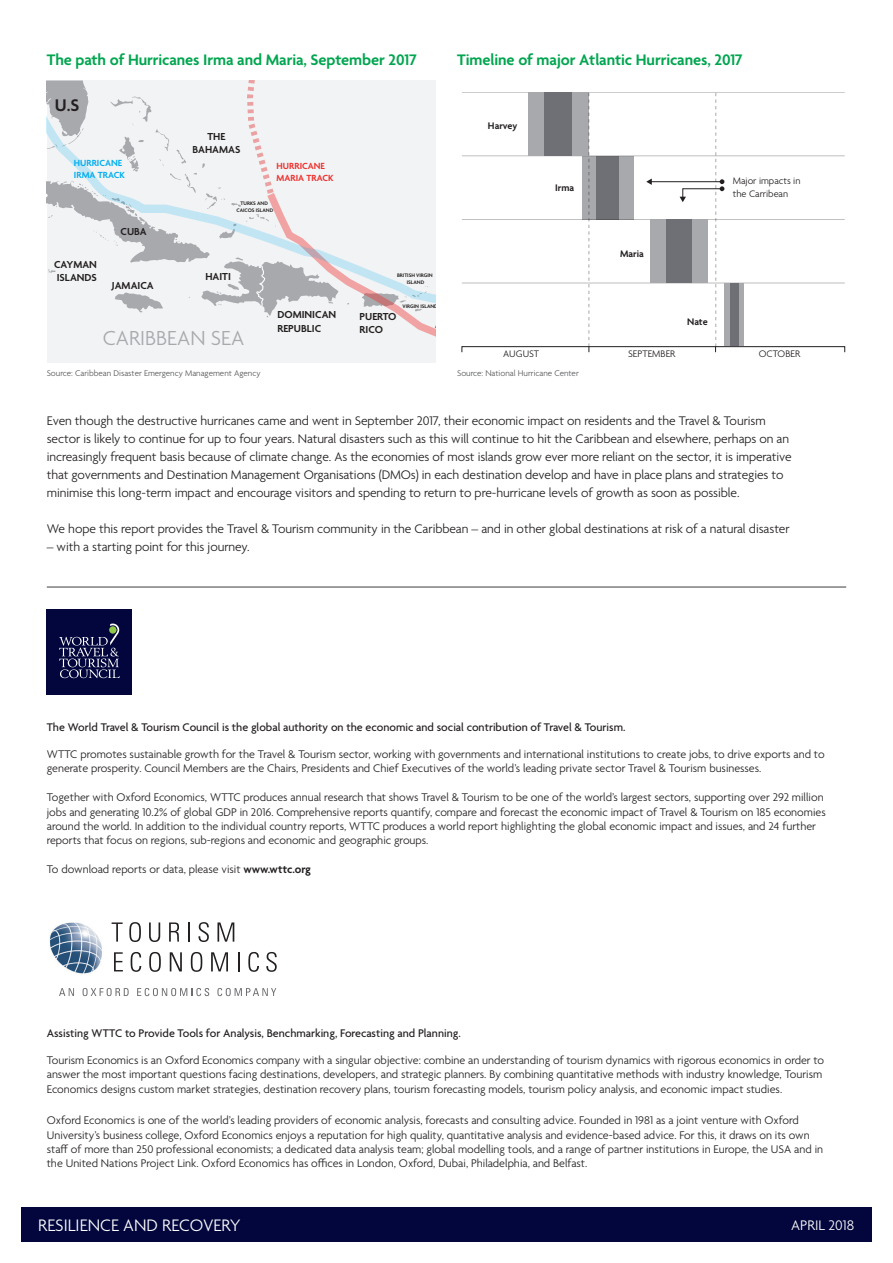
<style>
.page{position:relative;width:893px;height:1263px;background:#fff}
.page>*{position:absolute;margin:0;border:0;box-sizing:border-box;transform-origin:0 0}
.t1{font:300 21.9px "Agenda";color:#a8a9ad}
.t2{font:600 18.3px "Agenda";color:#231f20}
.t3{font:300 18px "Agenda";color:#fff}
.t4{font:600 16.5px "Agenda";letter-spacing:-.005em;color:#00a54f}
.t5{font:300 15px "Agenda";color:#fff}
.t6{font:300 13.5px/18px "Agenda";letter-spacing:-.005em;color:#231f20}
.t7{font:300 12px/14.4px "Agenda";color:#231f20}
.t8{font:500 12px "Agenda";color:#231f20}
.t9{font:600 10.95px/13.2px "Agenda";color:#231f20}
.t10{font:300 10.2px/12.3px "Agenda";color:#231f20}
.t11{font:600 10.2px "Agenda";color:#231f20}
.t12{font:600 9.6px/11.6px "Agenda";color:#ee2f2d}
.t13{font:600 9.6px/11.6px "Agenda";color:#00aeef}
.t14{font:300 9px "Agenda";color:#57585a}
.t15{font:600 5.55px/6.6px "Agenda";color:#231f20;text-align:center}
.s1{font-weight:600}
</style>
<div class="page">
<div style="left:21px;top:1208px;width:851px;height:34px;background:#02063d"></div>
<div style="left:47px;top:610px;width:85px;height:85px;background:#02063d"></div>
<svg style="left:59px;top:623px;width:60px;height:55px"></svg>
<div style="left:109px;top:626px;width:8px;height:8px;background:#90c848;border-radius:50%"></div>
<svg style="left:59px;top:988px;width:15px;height:8px"></svg>
<svg style="left:83px;top:988px;width:46px;height:8px"></svg>
<svg style="left:137px;top:988px;width:72px;height:8px"></svg>
<svg style="left:217px;top:988px;width:59px;height:8px"></svg>
<svg style="left:114px;top:952px;width:9px;height:19px"></svg>
<svg style="left:131px;top:952px;width:10px;height:20px"></svg>
<svg style="left:149px;top:952px;width:12px;height:20px"></svg>
<svg style="left:170px;top:952px;width:12px;height:19px"></svg>
<svg style="left:191px;top:952px;width:11px;height:20px"></svg>
<svg style="left:211px;top:952px;width:17px;height:19px"></svg>
<svg style="left:238px;top:952px;width:1px;height:19px"></svg>
<svg style="left:248px;top:952px;width:11px;height:20px"></svg>
<svg style="left:266px;top:952px;width:11px;height:20px"></svg>
<svg style="left:112px;top:922px;width:11px;height:20px"></svg>
<svg style="left:129px;top:922px;width:12px;height:20px"></svg>
<svg style="left:149px;top:922px;width:11px;height:20px"></svg>
<svg style="left:169px;top:922px;width:10px;height:20px"></svg>
<hr style="left:188px;top:922px;width:2px;height:20px;background:#231f20">
<svg style="left:198px;top:922px;width:11px;height:20px"></svg>
<svg style="left:217px;top:922px;width:17px;height:20px"></svg>
<img style="left:49px;top:922px;width:53px;height:52px">
<svg style="left:47px;top:81px;width:389px;height:281px"></svg>
<div style="left:582px;top:156px;width:51px;height:63px;background:#a8a9ad"></div>
<div style="left:596px;top:156px;width:23px;height:63px;background:#6e7075"></div>
<div style="left:462px;top:346px;width:383px;height:6px;border:1px solid #231f20"></div>
<hr style="left:462px;top:283px;width:383px;height:1px;background:#231f20">
<hr style="left:462px;top:219px;width:383px;height:1px;background:#231f20">
<hr style="left:462px;top:156px;width:383px;height:1px;background:#231f20">
<hr style="left:462px;top:92px;width:383px;height:1px;background:#231f20">
<div style="left:528px;top:92px;width:61px;height:64px;background:#a8a9ad"></div>
<hr style="left:651px;top:181px;width:71px;height:1px;background:#231f20">
<svg style="left:646px;top:178px;width:6px;height:7px"></svg>
<svg style="left:589px;top:92px;width:1px;height:260px"></svg>
<svg style="left:680px;top:92px;width:44px;height:260px"></svg>
<div style="left:545px;top:92px;width:27px;height:64px;background:#6e7075"></div>
<div style="left:650px;top:219px;width:57px;height:64px;background:#a8a9ad"></div>
<div style="left:666px;top:219px;width:25px;height:64px;background:#6e7075"></div>
<div style="left:724px;top:283px;width:20px;height:63px;background:#a8a9ad"></div>
<div style="left:730px;top:283px;width:9px;height:63px;background:#6e7075"></div>
<hr style="left:47px;top:587px;width:799px;height:1px;background:#3e3e3f">
<h3 class="t4" style="left:47px;top:51px;width:372px">The path of Hurricanes Irma and Maria, September 2017</h3>
<h2 class="t2" style="left:55px;top:95px;width:26px">U.S</h2>
<p class="t9" style="left:193px;top:131px;width:49px;text-align:center">THE<br>BAHAMAS</p>
<p class="t13" style="left:74px;top:158px;width:52px">HURRICANE<br>IRMA TRACK</p>
<p class="t12" style="left:277px;top:161px;width:58px">HURRICANE<br>MARIA TRACK</p>
<p class="t9" style="left:54px;top:258px;width:44px">CAYMAN<br>ISLANDS</p>
<p class="t9" style="left:120px;top:226px;width:28px">CUBA</p>
<p class="t9" style="left:112px;top:279px;width:43px">JAMAICA</p>
<p class="t15" style="left:237px;top:200px;width:38px">TURKS AND<br>CAICOS ISLAND</p>
<p class="t9" style="left:205px;top:270px;width:27px">HAITI</p>
<h1 class="t1" style="left:103px;top:327px;width:143px">CARIBBEAN SEA</h1>
<p class="t9" style="left:277px;top:309px;width:60px">DOMINICAN<br>REPUBLIC</p>
<p class="t15" style="left:397px;top:273px;width:37px">BRITISH VIRGIN<br>ISLAND</p>
<p class="t15" style="left:403px;top:303px;width:37px">VIRGIN ISLAND</p>
<p class="t9" style="left:360px;top:310px;width:38px">PUERTO<br>RICO</p>
<h3 class="t4" style="left:457px;top:51px;width:287px">Timeline of major Atlantic Hurricanes, 2017</h3>
<p class="t11" style="left:488px;top:120px;width:31px">Harvey</p>
<p class="t11" style="left:555px;top:182px;width:21px">Irma</p>
<p class="t11" style="left:620px;top:249px;width:25px">Maria</p>
<p class="t10" style="left:733px;top:176px;width:69px">Major impacts in the Carribean</p>
<p class="t11" style="left:687px;top:316px;width:22px">Nate</p>
<p class="t10" style="left:503px;top:348px;width:38px">AUGUST</p>
<p class="t10" style="left:628px;top:348px;width:49px">SEPTEMBER</p>
<p class="t10" style="left:759px;top:348px;width:43px">OCTOBER</p>
<p class="t14" style="left:47px;top:368px;width:215px">Source: Caribbean Disaster Emergency Management Agency</p>
<p class="t14" style="left:457px;top:368px;width:123px">Source: National Hurricane Center</p>
<p class="t6" style="left:47px;top:412px;width:746px">Even though the destructive hurricanes came and went in September 2017, their economic impact on residents and the Travel &amp; Tourism sector is likely to continue for up to four years. Natural disasters such as this will continue to hit the Caribbean and elsewhere, perhaps on an increasingly frequent basis because of climate change. As the economies of most islands grow ever more reliant on the sector, it is imperative that governments and Destination Management Organisations (DMOs) in each destination develop and have in place plans and strategies to minimise this long-term impact and encourage visitors and spending to return to pre-hurricane levels of growth as soon as possible.</p>
<p class="t6" style="left:47px;top:520px;width:744px">We hope this report provides the Travel &amp; Tourism community in the Caribbean – and in other global destinations at risk of a natural disaster</p>
<p class="t6" style="left:47px;top:538px;width:204px">– with a starting point for this journey.</p>
<p class="t8" style="left:47px;top:720px;width:580px">The World Travel &amp; Tourism Council is the global authority on the economic and social contribution of Travel &amp; Tourism.</p>
<p class="t7" style="left:47px;top:748px;width:779px">WTTC promotes sustainable growth for the Travel &amp; Tourism sector, working with governments and international institutions to create jobs, to drive exports and to generate prosperity. Council Members are the Chairs, Presidents and Chief Executives of the world’s leading private sector Travel &amp; Tourism businesses.</p>
<p class="t7" style="left:47px;top:791px;width:780px">Together with Oxford Economics, WTTC produces annual research that shows Travel &amp; Tourism to be one of the world’s largest sectors, supporting over 292 million jobs and generating 10.2% of global GDP in 2016. Comprehensive reports quantify, compare and forecast the economic impact of Travel &amp; Tourism on 185 economies around the world. In addition to the individual country reports, WTTC produces a world report highlighting the global economic impact and issues, and 24 further reports that focus on regions, sub-regions and economic and geographic groups.</p>
<p class="t7" style="left:47px;top:863px;width:266px">To download reports or data, please visit <span class="s1">www.wttc.org</span></p>
<p class="t8" style="left:47px;top:1026px;width:416px">Assisting WTTC to Provide Tools for Analysis, Benchmarking, Forecasting and Planning.</p>
<p class="t7" style="left:47px;top:1054px;width:779px">Tourism Economics is an Oxford Economics company with a singular objective: combine an understanding of tourism dynamics with rigorous economics in order to answer the most important questions facing destinations, developers, and strategic planners. By combining quantitative methods with industry knowledge, Tourism<br>Economics designs custom market strategies, destination recovery plans, tourism forecasting models, tourism policy analysis, and economic impact studies.</p>
<p class="t7" style="left:47px;top:1114px;width:778px">Oxford Economics is one of the world’s leading providers of economic analysis, forecasts and consulting advice. Founded in 1981 as a joint venture with Oxford University’s business college, Oxford Economics enjoys a reputation for high quality, quantitative analysis and evidence-based advice. For this, it draws on its own staff of more than 250 professional economists; a dedicated data analysis team; global modelling tools, and a range of partner institutions in Europe, the USA and in the United Nations Project Link. Oxford Economics has offices in London, Oxford, Dubai, Philadelphia, and Belfast.</p>
<h3 class="t3" style="left:38px;top:1216px;width:204px">RESILIENCE AND RECOVERY</h3>
<p class="t5" style="left:791px;top:1217px;width:64px">APRIL 2018</p>
</div>
